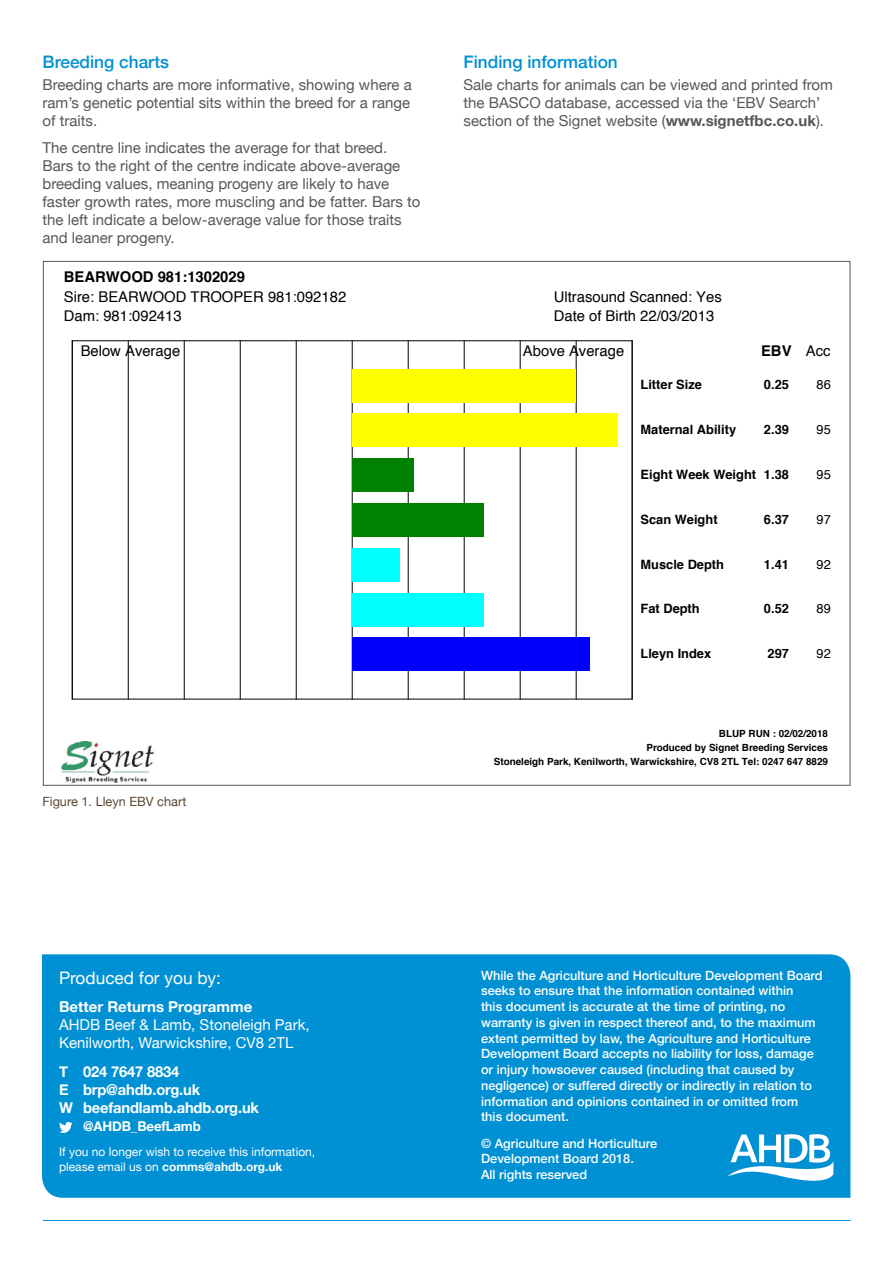
<style>
.page{position:relative;width:893px;height:1263px;background:#fff}
.page>*{position:absolute;margin:0;border:0;box-sizing:border-box;transform-origin:0 0}
.BLUE_SUB_HEADING_1{font:500 17.25px "Helvetica Neue";color:#0090d4}
.t1{font:17.25px "Helvetica Neue";color:#fff}
.MAIN_BODY{font:15px/18px "Helvetica Neue";color:#575756}
.t2{font:15px/18px "Helvetica Neue";color:#fff}
.t3{font:700 15px/18px "Helvetica Neue";letter-spacing:-.01em;color:#fff}
.t4{font:14.85px/19.6px "Helvetica";color:#000}
.t5{font:700 14.85px "Helvetica";color:#000}
.t6{font:700 13.5px "Helvetica Neue";letter-spacing:-.01em;color:#fff}
.t7{font:700 12.9px "Helvetica";color:#000}
.t8{font:12.9px "Helvetica";color:#000}
.t9{font:500 12.75px/15.8px "Helvetica Neue";color:#fff}
.MAIN_CAPTION{font:12.75px "Helvetica Neue";color:#5c4530}
.DISCLAIMER{font:12px/15px "Helvetica Neue";color:#fff}
.t10{font:700 9.9px/14px "Helvetica";color:#000;text-align:right}
.s1{font-weight:700}
.s2{font-weight:400}
</style>
<div class="page">
<hr style="left:72px;top:341px;width:1px;height:358px;background:#000">
<hr style="left:128px;top:341px;width:1px;height:358px;background:#000">
<hr style="left:184px;top:341px;width:1px;height:358px;background:#000">
<hr style="left:240px;top:341px;width:1px;height:358px;background:#000">
<hr style="left:296px;top:341px;width:1px;height:358px;background:#000">
<hr style="left:352px;top:341px;width:1px;height:358px;background:#000">
<hr style="left:408px;top:341px;width:1px;height:358px;background:#000">
<hr style="left:464px;top:341px;width:1px;height:358px;background:#000">
<hr style="left:520px;top:341px;width:1px;height:358px;background:#000">
<hr style="left:576px;top:341px;width:1px;height:358px;background:#000">
<hr style="left:632px;top:341px;width:1px;height:358px;background:#000">
<div style="left:352px;top:369px;width:224px;height:33px;background:#ff0"></div>
<div style="left:352px;top:414px;width:266px;height:33px;background:#ff0"></div>
<div style="left:352px;top:458px;width:62px;height:34px;background:#008000"></div>
<div style="left:352px;top:503px;width:132px;height:34px;background:#008000"></div>
<div style="left:352px;top:548px;width:48px;height:33px;background:#0ff"></div>
<div style="left:352px;top:593px;width:132px;height:33px;background:#0ff"></div>
<div style="left:352px;top:637px;width:238px;height:34px;background:#00f"></div>
<img style="left:61px;top:741px;width:93px;height:42px">
<hr style="left:43px;top:1220px;width:807px;height:1px;background:#0090d4">
<div style="left:42px;top:954px;width:808px;height:244px;background:#0090d4"></div>
<svg style="left:59px;top:1122px;width:14px;height:11px"></svg>
<svg style="left:724px;top:1126px;width:109px;height:61px"></svg>
<p class="BLUE_SUB_HEADING_1" style="left:43px;top:48px;width:128px">Breeding charts</p>
<p class="MAIN_BODY" style="left:43px;top:77px;width:371px;text-align:justify">Breeding charts are more informative, showing where a ram’s genetic potential sits within the breed for a range of traits.</p>
<p class="MAIN_BODY" style="left:43px;top:139px;width:379px">The centre line indicates the average for that breed.<br>Bars to the right of the centre indicate above-average breeding values, meaning progeny are likely to have faster growth rates, more muscling and be fatter. Bars to the left indicate a below-average value for those traits and leaner progeny.</p>
<p class="t4" style="left:64px;top:268px;width:284px"><span class="s1">BEARWOOD 981:1302029<br></span>Sire: BEARWOOD TROOPER 981:092182</p>
<p class="BLUE_SUB_HEADING_1" style="left:463px;top:48px;width:156px">Finding information</p>
<p class="MAIN_BODY" style="left:463px;top:77px;width:371px">Sale charts for animals can be viewed and printed from the BASCO database, accessed via the ‘EBV Search’ section of the Signet website (<span class="s1">www.signetfbc.co.uk</span>).</p>
<p class="t4" style="left:554px;top:287px;width:169px">Ultrasound Scanned: Yes</p>
<p class="t4" style="left:64px;top:307px;width:119px">Dam: 981:092413</p>
<p class="t4" style="left:554px;top:307px;width:162px">Date of Birth 22/03/2013</p>
<p class="t4" style="left:81px;top:342px;width:101px">Below Average</p>
<p class="t4" style="left:523px;top:342px;width:103px">Above Average</p>
<p class="t5" style="left:761px;top:339px;width:71px">EBV <span class="s2">Acc</span></p>
<p class="t7" style="left:641px;top:374px;width:63px">Litter Size</p>
<p class="t7" style="left:764px;top:374px;width:26px">0.25</p>
<p class="t8" style="left:817px;top:375px;width:16px">86</p>
<p class="t7" style="left:641px;top:419px;width:97px">Maternal Ability</p>
<p class="t7" style="left:764px;top:419px;width:26px">2.39</p>
<p class="t8" style="left:817px;top:420px;width:16px">95</p>
<p class="t7" style="left:641px;top:464px;width:150px">Eight Week Weight 1.38</p>
<p class="t8" style="left:817px;top:464px;width:16px">95</p>
<p class="t7" style="left:641px;top:509px;width:79px">Scan Weight</p>
<p class="t7" style="left:764px;top:509px;width:26px">6.37</p>
<p class="t8" style="left:817px;top:509px;width:16px">97</p>
<p class="t7" style="left:641px;top:554px;width:85px">Muscle Depth</p>
<p class="t7" style="left:764px;top:554px;width:26px">1.41</p>
<p class="t8" style="left:817px;top:554px;width:16px">92</p>
<p class="t7" style="left:641px;top:598px;width:61px">Fat Depth</p>
<p class="t7" style="left:764px;top:598px;width:26px">0.52</p>
<p class="t8" style="left:817px;top:599px;width:16px">89</p>
<p class="t7" style="left:641px;top:643px;width:72px">Lleyn Index</p>
<p class="t7" style="left:767px;top:643px;width:23px">297</p>
<p class="t8" style="left:817px;top:644px;width:16px">92</p>
<p class="MAIN_CAPTION" style="left:43px;top:793px;width:145px">Figure 1. Lleyn EBV chart</p>
<p class="t1" style="left:59px;top:965px;width:163px">Produced for you by:</p>
<p class="t2" style="left:59px;top:999px;width:252px"><span class="s1">Better Returns Programme<br></span>AHDB Beef &amp; Lamb, Stoneleigh Park,<br>Kenilworth, Warwickshire, CV8 2TL</p>
<p class="t3" style="left:59px;top:1063px;width:201px">T 024 7647 8834<br>E brp@ahdb.org.uk<br>W beefandlamb.ahdb.org.uk</p>
<p class="t6" style="left:83px;top:1115px;width:119px">@AHDB_BeefLamb</p>
<p class="DISCLAIMER" style="left:59px;top:1145px;width:258px">If you no longer wish to receive this information, please email us on <span class="s1">comms@ahdb.org.uk</span></p>
<p class="t10" style="left:494px;top:727px;width:336px">BLUP RUN : 02/02/2018<br>Produced by Signet Breeding Services<br>Stoneleigh Park, Kenilworth, Warwickshire, CV8 2TL Tel: 0247 647 8829</p>
<p class="DISCLAIMER" style="left:614px;top:962px;width:191px">If you no longer wish to receive this information, please email us on <span class="s1">comms@ahdb.org.uk</span></p>
<p class="t9" style="left:481px;top:966px;width:343px">While the Agriculture and Horticulture Development Board seeks to ensure that the information contained within<br>this document is accurate at the time of printing, no warranty is given in respect thereof and, to the maximum extent permitted by law, the Agriculture and Horticulture Development Board accepts no liability for loss, damage or injury howsoever caused (including that caused by negligence) or suffered directly or indirectly in relation to information and opinions contained in or omitted from this document.</p>
<p class="t9" style="left:481px;top:1134px;width:178px">© Agriculture and Horticulture<br>Development Board 2018.<br>All rights reserved</p>
</div>
